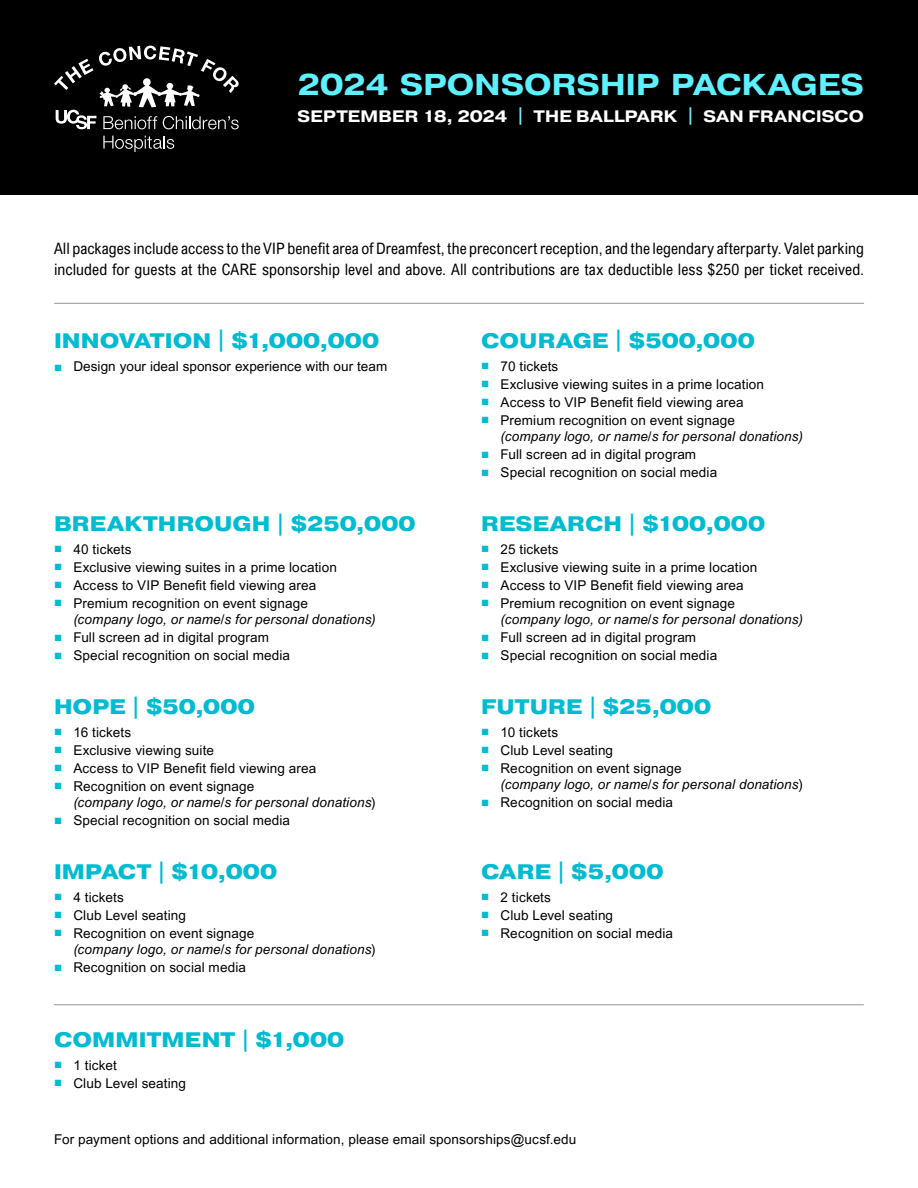
<style>
.page{position:relative;width:918px;height:1188px;background:#fff}
.page>*{position:absolute;margin:0;border:0;box-sizing:border-box;transform-origin:0 0}
.t1{font:700 30px "Pragmatica Extended";letter-spacing:.005em;color:#5df0ff}
.t2{font:800 21px "Pragmatica Ext";letter-spacing:.01em;color:#00bbd1}
.t3{font:700 16.5px "Pragmatica Extended";letter-spacing:.01em;color:#fff}
.t4{font:condensed 15.75px/21px "Arial MT Pro";letter-spacing:.005em;color:#000}
.t5{font:13.5px "Arial MT Pro";letter-spacing:.01em;color:#000}
.t6{font:italic 13.5px/16.5px "Arial MT Pro";letter-spacing:.01em;color:#000}
.s1{font-family:"Pragmatica Ext";font-weight:900;color:#84f0ff}
.s2{font-family:"Arial";font-weight:900;color:#00bbd1}
.s3{font-family:"Arial";font-weight:900;font-style:normal;color:#00bbd1}
.s4{font-style:normal}
</style>
<div class="page">
<hr style="left:54px;top:1004px;width:810px;height:1px;background:#939598">
<div style="left:0;top:0;width:918px;height:194px;background:#000"></div>
<svg style="left:103px;top:136px;width:71px;height:16px"></svg>
<svg style="left:54px;top:46px;width:185px;height:83px"></svg>
<hr style="left:54px;top:303px;width:810px;height:1px;background:#939598">
<h1 class="t1" style="left:298px;top:65px;width:568px">2024 SPONSORSHIP PACKAGES</h1>
<p class="t3" style="left:298px;top:106px;width:568px">SEPTEMBER 18, 2024 <span class="s1">|</span> THE BALLPARK <span class="s1">|</span> SAN FRANCISCO</p>
<p class="t4" style="left:54px;top:238px;width:812px">All packages include access to the VIP benefit area of Dreamfest, the preconcert reception, and the legendary afterparty. Valet parking included for guests at the CARE sponsorship level and above. All contributions are tax deductible less $250 per ticket received.</p>
<h2 class="t2" style="left:54px;top:328px;width:326px">INNOVATION | $1,000,000</h2>
<p class="t5" style="left:54px;top:358px;width:335px"><span class="s2">■</span> Design your ideal sponsor experience with our team</p>
<h2 class="t2" style="left:54px;top:511px;width:363px">BREAKTHROUGH | $250,000</h2>
<p class="t5" style="left:54px;top:541px;width:79px"><span class="s2">■</span> 40 tickets</p>
<p class="t5" style="left:54px;top:559px;width:285px"><span class="s2">■</span> Exclusive viewing suites in a prime location</p>
<p class="t5" style="left:54px;top:577px;width:264px"><span class="s2">■</span> Access to VIP Benefit field viewing area</p>
<p class="t6" style="left:73px;top:595px;width:304px;text-indent:-19px"><span class="s3">■</span> <span class="s4">Premium recognition on event signage<br></span>(company logo, or name/s for personal donations)</p>
<p class="t5" style="left:54px;top:630px;width:217px"><span class="s2">■</span> Full screen ad in digital program</p>
<p class="t5" style="left:54px;top:648px;width:238px"><span class="s2">■</span> Special recognition on social media</p>
<h2 class="t2" style="left:54px;top:694px;width:202px">HOPE | $50,000</h2>
<p class="t5" style="left:54px;top:724px;width:79px"><span class="s2">■</span> 16 tickets</p>
<p class="t5" style="left:54px;top:742px;width:161px"><span class="s2">■</span> Exclusive viewing suite</p>
<p class="t5" style="left:54px;top:760px;width:264px"><span class="s2">■</span> Access to VIP Benefit field viewing area</p>
<p class="t6" style="left:73px;top:778px;width:304px;text-indent:-19px"><span class="s3">■</span> <span class="s4">Recognition on event signage<br></span>(company logo, or name/s for personal donations<span class="s4">)</span></p>
<p class="t5" style="left:54px;top:813px;width:238px"><span class="s2">■</span> Special recognition on social media</p>
<h2 class="t2" style="left:54px;top:859px;width:224px">IMPACT | $10,000</h2>
<p class="t5" style="left:54px;top:889px;width:71px"><span class="s2">■</span> 4 tickets</p>
<p class="t5" style="left:54px;top:907px;width:134px"><span class="s2">■</span> Club Level seating</p>
<p class="t6" style="left:73px;top:925px;width:304px;text-indent:-19px"><span class="s3">■</span> <span class="s4">Recognition on event signage<br></span>(company logo, or name/s for personal donations<span class="s4">)</span></p>
<p class="t5" style="left:54px;top:960px;width:194px"><span class="s2">■</span> Recognition on social media</p>
<h2 class="t2" style="left:54px;top:1027px;width:292px">COMMITMENT | $1,000</h2>
<p class="t5" style="left:54px;top:1057px;width:64px"><span class="s2">■</span> 1 ticket</p>
<p class="t5" style="left:54px;top:1075px;width:134px"><span class="s2">■</span> Club Level seating</p>
<h2 class="t2" style="left:481px;top:328px;width:275px">COURAGE | $500,000</h2>
<p class="t5" style="left:481px;top:358px;width:79px"><span class="s2">■</span> 70 tickets</p>
<p class="t5" style="left:481px;top:376px;width:285px"><span class="s2">■</span> Exclusive viewing suites in a prime location</p>
<p class="t5" style="left:481px;top:394px;width:264px"><span class="s2">■</span> Access to VIP Benefit field viewing area</p>
<p class="t6" style="left:501px;top:412px;width:304px;text-indent:-19px"><span class="s3">■</span> <span class="s4">Premium recognition on event signage<br></span>(company logo, or name/s for personal donations)</p>
<p class="t5" style="left:481px;top:447px;width:217px"><span class="s2">■</span> Full screen ad in digital program</p>
<p class="t5" style="left:481px;top:465px;width:238px"><span class="s2">■</span> Special recognition on social media</p>
<h2 class="t2" style="left:481px;top:511px;width:285px">RESEARCH | $100,000</h2>
<p class="t5" style="left:481px;top:541px;width:79px"><span class="s2">■</span> 25 tickets</p>
<p class="t5" style="left:481px;top:559px;width:278px"><span class="s2">■</span> Exclusive viewing suite in a prime location</p>
<p class="t5" style="left:481px;top:577px;width:264px"><span class="s2">■</span> Access to VIP Benefit field viewing area</p>
<p class="t6" style="left:501px;top:595px;width:304px;text-indent:-19px"><span class="s3">■</span> <span class="s4">Premium recognition on event signage<br></span>(company logo, or name/s for personal donations)</p>
<p class="t5" style="left:481px;top:630px;width:217px"><span class="s2">■</span> Full screen ad in digital program</p>
<p class="t5" style="left:481px;top:648px;width:238px"><span class="s2">■</span> Special recognition on social media</p>
<h2 class="t2" style="left:481px;top:694px;width:231px">FUTURE | $25,000</h2>
<p class="t5" style="left:481px;top:724px;width:79px"><span class="s2">■</span> 10 tickets</p>
<p class="t5" style="left:481px;top:742px;width:134px"><span class="s2">■</span> Club Level seating</p>
<p class="t6" style="left:501px;top:760px;width:304px;text-indent:-19px"><span class="s3">■</span> <span class="s4">Recognition on event signage<br></span>(company logo, or name/s for personal donations<span class="s4">)</span></p>
<p class="t5" style="left:481px;top:795px;width:194px"><span class="s2">■</span> Recognition on social media</p>
<h2 class="t2" style="left:481px;top:859px;width:183px">CARE | $5,000</h2>
<p class="t5" style="left:481px;top:889px;width:71px"><span class="s2">■</span> 2 tickets</p>
<p class="t5" style="left:481px;top:907px;width:134px"><span class="s2">■</span> Club Level seating</p>
<p class="t5" style="left:481px;top:925px;width:194px"><span class="s2">■</span> Recognition on social media</p>
<p class="t5" style="left:54px;top:1131px;width:524px">For payment options and additional information, please email sponsorships@ucsf.edu</p>
</div>
